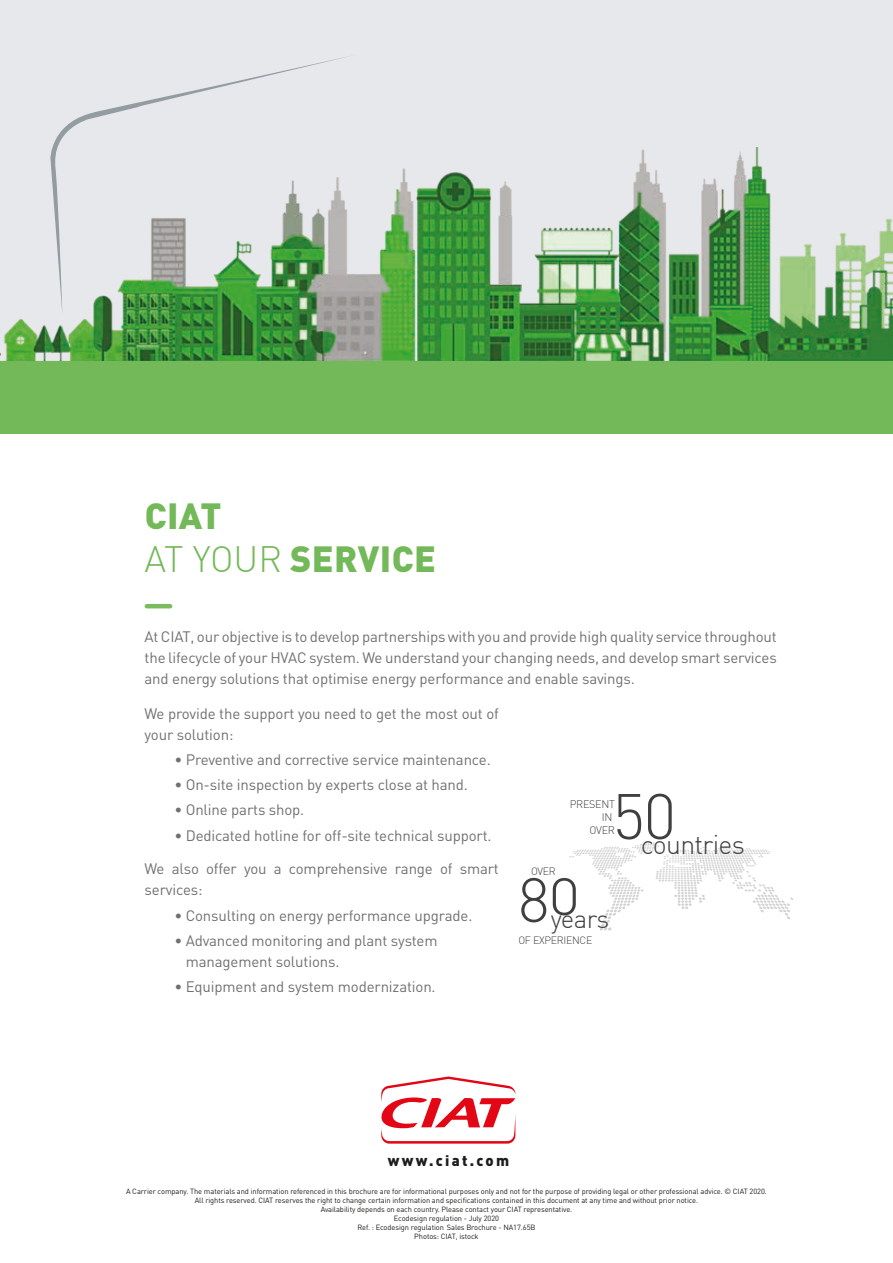
<style>
.page{position:relative;width:893px;height:1263px;background:#fff}
.page>*{position:absolute;margin:0;border:0;box-sizing:border-box;transform-origin:0 0}
.t1{font:300 63.3px "DIN";color:#3f3f40}
.t2{font:900 36px/43.2px "DIN Pro";letter-spacing:.01em;color:#74b959}
.t3{font:300 26.55px "DIN";letter-spacing:-.025em;color:#3f3f40}
.t4{font:300 25.8px "DIN";letter-spacing:-.03em;color:#3f3f40}
.t5{font:15px/21px "DIN Pro";letter-spacing:-.01em;color:#70706f}
.t6{font:900 15px "DIN Pro";letter-spacing:.15em;color:#1d1d1b}
.t7{font:300 10.8px/12.9px "DIN";letter-spacing:-.025em;color:#3f3f40;text-align:right}
.t8{font:300 10.5px "DIN";letter-spacing:-.025em;color:#3f3f40}
.t9{font:7.5px/9px "DIN Pro";letter-spacing:-.01em;color:#1d1d1b;text-align:center}
.s1{font-family:"DIN";font-weight:300}
</style>
<div class="page">
<svg style="left:521px;top:878px;width:25px;height:44px"></svg>
<svg style="left:553px;top:842px;width:240px;height:88px"></svg>
<div style="left:0;top:0;width:893px;height:412px;background:#e7e8eb"></div>
<svg style="left:52px;top:56px;width:296px;height:92px"></svg>
<svg style="left:381px;top:1076px;width:134px;height:67px"></svg>
<hr style="left:147px;top:604px;width:23px;height:4px;background:#79bb5d">
<img style="left:0;top:148px;width:893px;height:213px">
<div style="left:0;top:361px;width:893px;height:73px;background:#74b959"></div>
<h2 class="t2" style="left:145px;top:493px;width:293px">CIAT<br><span class="s1">AT YOUR</span> SERVICE</h2>
<p class="t5" style="left:145px;top:626px;width:634px;text-align:justify">At CIAT, our objective is to develop partnerships with you and provide high quality service throughout the lifecycle of your HVAC system. We understand your changing needs, and develop smart services and energy solutions that optimise energy performance and enable savings.</p>
<p class="t5" style="left:145px;top:702px;width:356px">We provide the support you need to get the most out of your solution:</p>
<p class="t5" style="left:174px;top:748px;width:318px">• Preventive and corrective service maintenance.</p>
<p class="t5" style="left:174px;top:774px;width:295px">• On-site inspection by experts close at hand.</p>
<p class="t5" style="left:174px;top:799px;width:131px">• Online parts shop.</p>
<p class="t5" style="left:174px;top:824px;width:319px">• Dedicated hotline for off-site technical support.</p>
<p class="t5" style="left:145px;top:858px;width:356px">We also offer you a comprehensive range of smart services:</p>
<p class="t5" style="left:174px;top:904px;width:300px">• Consulting on energy performance upgrade.</p>
<p class="t5" style="left:186px;top:929px;width:253px;text-indent:-11px">• Advanced monitoring and plant system management solutions.</p>
<p class="t5" style="left:174px;top:976px;width:263px">• Equipment and system modernization.</p>
<h1 class="t1" style="left:613px;top:777px;width:65px">50</h1>
<p class="t7" style="left:570px;top:797px;width:47px">PRESENT<br>IN<br>OVER</p>
<h3 class="t3" style="left:641px;top:828px;width:106px">countries</h3>
<p class="t8" style="left:531px;top:864px;width:26px">OVER</p>
<h3 class="t4" style="left:551px;top:903px;width:60px">years</h3>
<p class="t8" style="left:518px;top:934px;width:76px">OF EXPERIENCE</p>
<p class="t6" style="left:388px;top:1150px;width:123px">www.ciat.com</p>
<p class="t9" style="left:126px;top:1187px;width:642px">A Carrier company. The materials and information referenced in this brochure are for informational purposes only and not for the purpose of providing legal or other professional advice. © CIAT 2020.<br>All rights reserved. CIAT reserves the right to change certain information and specifications contained in this document at any time and without prior notice.<br>Availability depends on each country. Please contact your CIAT representative.<br>Ecodesign regulation - July 2020<br>Ref. : Ecodesign regulation Sales Brochure - NA17.65B<br>Photos: CIAT, istock</p>
</div>
